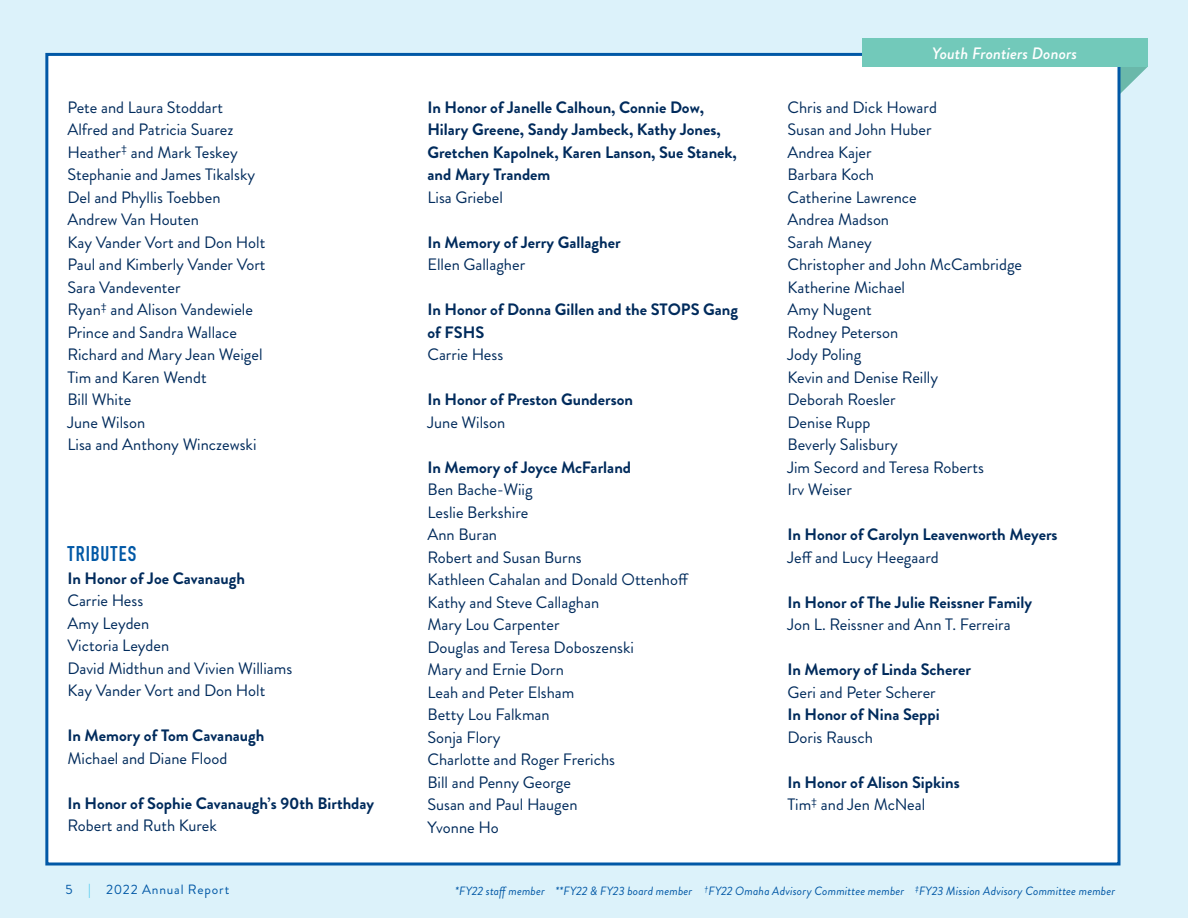
<style>
.page{position:relative;width:1188px;height:918px;background:#dcf2fa}
.page>*{position:absolute;margin:0;border:0;box-sizing:border-box;transform-origin:0 0}
.t1{font:700 21px "DIN Condensed";letter-spacing:.055em;color:#0158a6}
.Copy{font:16.5px "Brandon Grotesque";color:#002b5c}
.t2{font:700 16.5px/22.5px "Brandon Grotesque";color:#002b5c}
.t3{font:italic 500 16.5px "Brandon Grotesque";color:#fff}
.t4{font:13.5px "Brandon Grotesque";letter-spacing:.06em;color:#0158a6}
.t5{font:italic 12px "Brandon Grotesque";letter-spacing:.01em;color:#0158a6}
.s1{color:#44c7ee}
</style>
<div class="page">
<svg style="left:1120px;top:67px;width:28px;height:29px"></svg>
<div style="left:45px;top:53px;width:1075px;height:813px;background:#fff;border:3px solid #0158a6"></div>
<div style="left:862px;top:39px;width:286px;height:28px;background:#72c9ba"></div>
<p class="Copy" style="left:68px;top:96px;width:157px">Pete and Laura Stoddart</p>
<p class="Copy" style="left:68px;top:118px;width:167px">Alfred and Patricia Suarez</p>
<p class="Copy" style="left:68px;top:141px;width:172px">Heather<sup>‡</sup> and Mark Teskey</p>
<p class="Copy" style="left:68px;top:163px;width:189px">Stephanie and James Tikalsky</p>
<p class="Copy" style="left:68px;top:186px;width:155px">Del and Phyllis Toebben</p>
<p class="Copy" style="left:68px;top:208px;width:133px">Andrew Van Houten</p>
<p class="Copy" style="left:68px;top:231px;width:199px">Kay Vander Vort and Don Holt</p>
<p class="Copy" style="left:68px;top:253px;width:200px">Paul and Kimberly Vander Vort</p>
<p class="Copy" style="left:68px;top:276px;width:115px">Sara Vandeventer</p>
<p class="Copy" style="left:68px;top:298px;width:187px">Ryan<sup>‡</sup> and Alison Vandewiele</p>
<p class="Copy" style="left:68px;top:321px;width:171px">Prince and Sandra Wallace</p>
<p class="Copy" style="left:68px;top:343px;width:197px">Richard and Mary Jean Weigel</p>
<p class="Copy" style="left:68px;top:366px;width:141px">Tim and Karen Wendt</p>
<p class="Copy" style="left:68px;top:388px;width:65px">Bill White</p>
<p class="Copy" style="left:68px;top:411px;width:79px">June Wilson</p>
<p class="Copy" style="left:68px;top:433px;width:191px">Lisa and Anthony Winczewski</p>
<p class="t1" style="left:68px;top:540px;width:70px">TRIBUTES</p>
<p class="t2" style="left:68px;top:567px;width:179px">In Honor of Joe Cavanaugh</p>
<p class="Copy" style="left:68px;top:589px;width:77px">Carrie Hess</p>
<p class="Copy" style="left:68px;top:612px;width:83px">Amy Leyden</p>
<p class="Copy" style="left:68px;top:634px;width:103px">Victoria Leyden</p>
<p class="Copy" style="left:68px;top:657px;width:226px">David Midthun and Vivien Williams</p>
<p class="Copy" style="left:68px;top:679px;width:199px">Kay Vander Vort and Don Holt</p>
<p class="t2" style="left:68px;top:724px;width:198px">In Memory of Tom Cavanaugh</p>
<p class="Copy" style="left:68px;top:747px;width:161px">Michael and Diane Flood</p>
<p class="t2" style="left:68px;top:792px;width:308px">In Honor of Sophie Cavanaugh’s 90th Birthday</p>
<p class="Copy" style="left:68px;top:814px;width:151px">Robert and Ruth Kurek</p>
<p class="t4" style="left:66px;top:880px;width:165px">5 <span class="s1">|</span> 2022 Annual Report</p>
<p class="t2" style="left:428px;top:96px;width:278px">In Honor of Janelle Calhoun, Connie Dow,</p>
<p class="t2" style="left:428px;top:119px;width:311px">Hilary Greene, Sandy Jambeck, Kathy Jones,<br>Gretchen Kapolnek, Karen Lanson, Sue Stanek, and Mary Trandem</p>
<p class="Copy" style="left:428px;top:186px;width:77px">Lisa Griebel</p>
<p class="t2" style="left:428px;top:231px;width:195px">In Memory of Jerry Gallagher</p>
<p class="Copy" style="left:428px;top:253px;width:99px">Ellen Gallagher</p>
<p class="t2" style="left:428px;top:299px;width:312px">In Honor of Donna Gillen and the STOPS Gang of FSHS</p>
<p class="Copy" style="left:428px;top:343px;width:77px">Carrie Hess</p>
<p class="t2" style="left:428px;top:389px;width:207px">In Honor of Preston Gunderson</p>
<p class="Copy" style="left:428px;top:411px;width:79px">June Wilson</p>
<p class="t2" style="left:428px;top:456px;width:205px">In Memory of Joyce McFarland</p>
<p class="Copy" style="left:428px;top:478px;width:107px">Ben Bache-Wiig</p>
<p class="Copy" style="left:428px;top:501px;width:102px">Leslie Berkshire</p>
<p class="Copy" style="left:428px;top:523px;width:71px">Ann Buran</p>
<p class="Copy" style="left:428px;top:546px;width:156px">Robert and Susan Burns</p>
<p class="Copy" style="left:428px;top:568px;width:263px">Kathleen Cahalan and Donald Ottenhoff</p>
<p class="Copy" style="left:428px;top:591px;width:173px">Kathy and Steve Callaghan</p>
<p class="Copy" style="left:428px;top:613px;width:134px">Mary Lou Carpenter</p>
<p class="Copy" style="left:428px;top:636px;width:208px">Douglas and Teresa Doboszenski</p>
<p class="Copy" style="left:428px;top:658px;width:138px">Mary and Ernie Dorn</p>
<p class="Copy" style="left:428px;top:681px;width:148px">Leah and Peter Elsham</p>
<p class="Copy" style="left:428px;top:703px;width:124px">Betty Lou Falkman</p>
<p class="Copy" style="left:428px;top:726px;width:74px">Sonja Flory</p>
<p class="Copy" style="left:428px;top:748px;width:189px">Charlotte and Roger Frerichs</p>
<p class="Copy" style="left:428px;top:771px;width:145px">Bill and Penny George</p>
<p class="Copy" style="left:428px;top:793px;width:152px">Susan and Paul Haugen</p>
<p class="Copy" style="left:428px;top:816px;width:73px">Yvonne Ho</p>
<p class="t3" style="left:932px;top:42px;width:146px">Youth Frontiers Donors</p>
<p class="Copy" style="left:788px;top:96px;width:151px">Chris and Dick Howard</p>
<p class="Copy" style="left:788px;top:118px;width:146px">Susan and John Huber</p>
<p class="Copy" style="left:788px;top:141px;width:86px">Andrea Kajer</p>
<p class="Copy" style="left:788px;top:163px;width:88px">Barbara Koch</p>
<p class="Copy" style="left:788px;top:186px;width:131px">Catherine Lawrence</p>
<p class="Copy" style="left:788px;top:208px;width:103px">Andrea Madson</p>
<p class="Copy" style="left:788px;top:231px;width:86px">Sarah Maney</p>
<p class="Copy" style="left:788px;top:253px;width:236px">Christopher and John McCambridge</p>
<p class="Copy" style="left:788px;top:276px;width:119px">Katherine Michael</p>
<p class="Copy" style="left:788px;top:298px;width:86px">Amy Nugent</p>
<p class="Copy" style="left:788px;top:321px;width:112px">Rodney Peterson</p>
<p class="Copy" style="left:788px;top:343px;width:75px">Jody Poling</p>
<p class="Copy" style="left:788px;top:366px;width:152px">Kevin and Denise Reilly</p>
<p class="Copy" style="left:788px;top:388px;width:110px">Deborah Roesler</p>
<p class="Copy" style="left:788px;top:411px;width:84px">Denise Rupp</p>
<p class="Copy" style="left:788px;top:433px;width:112px">Beverly Salisbury</p>
<p class="Copy" style="left:788px;top:456px;width:198px">Jim Secord and Teresa Roberts</p>
<p class="Copy" style="left:788px;top:478px;width:66px">Irv Weiser</p>
<p class="t2" style="left:788px;top:524px;width:272px">In Honor of Carolyn Leavenworth Meyers</p>
<p class="Copy" style="left:788px;top:546px;width:153px">Jeff and Lucy Heegaard</p>
<p class="t2" style="left:788px;top:591px;width:246px">In Honor of The Julie Reissner Family</p>
<p class="Copy" style="left:788px;top:613px;width:225px">Jon L. Reissner and Ann T. Ferreira</p>
<p class="t2" style="left:788px;top:659px;width:185px">In Memory of Linda Scherer</p>
<p class="Copy" style="left:788px;top:681px;width:150px">Geri and Peter Scherer</p>
<p class="t2" style="left:788px;top:704px;width:154px">In Honor of Nina Seppi</p>
<p class="Copy" style="left:788px;top:726px;width:87px">Doris Rausch</p>
<p class="t2" style="left:788px;top:771px;width:174px">In Honor of Alison Sipkins</p>
<p class="Copy" style="left:788px;top:793px;width:139px">Tim<sup>‡</sup> and Jen McNeal</p>
<p class="t5" style="left:455px;top:883px;width:662px">*FY22 staff member **FY22 &amp; FY23 board member <sup>†</sup>FY22 Omaha Advisory Committee member <sup>‡</sup>FY23 Mission Advisory Committee member</p>
</div>
